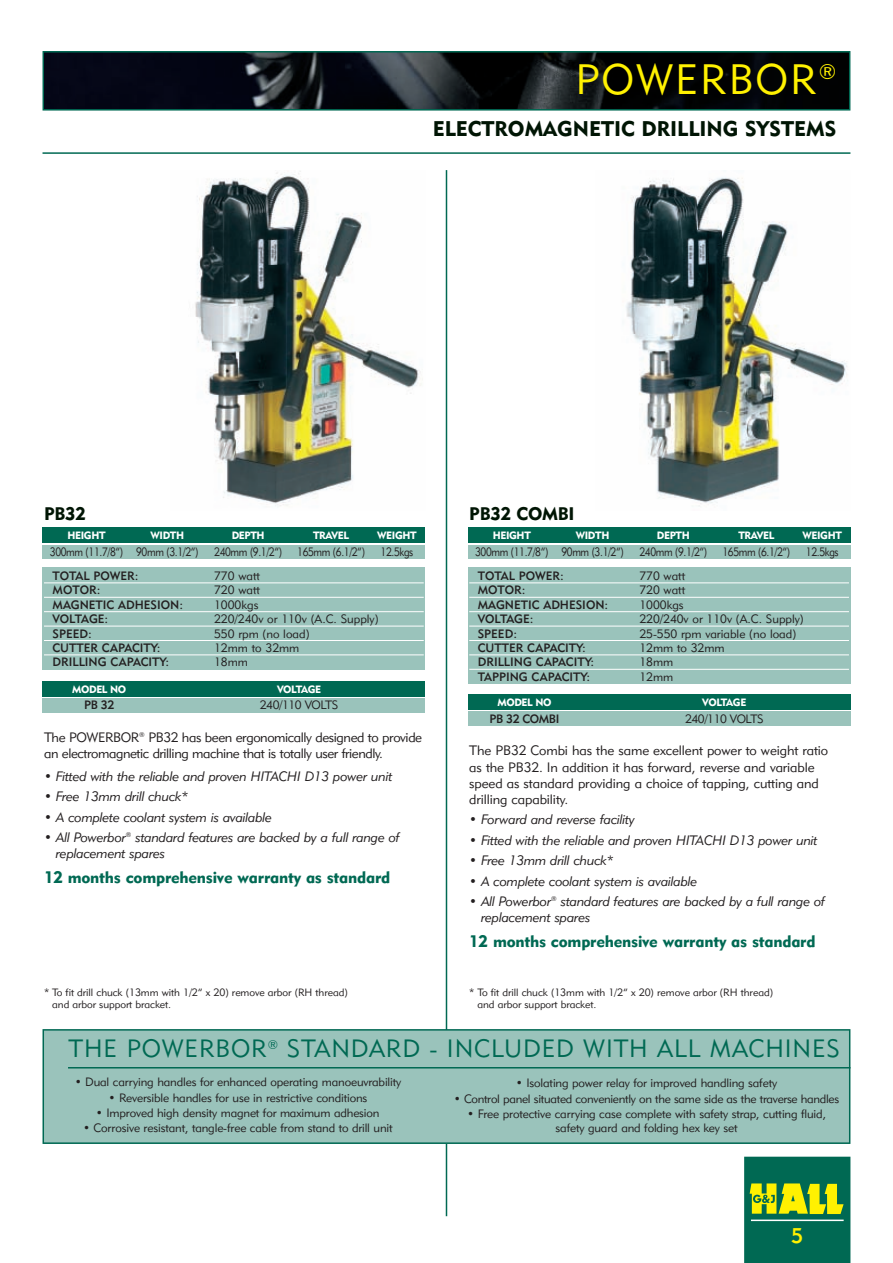
<style>
.page{position:relative;width:893px;height:1263px;background:#fff}
.page>*{position:absolute;margin:0;border:0;box-sizing:border-box;transform-origin:0 0}
.t1{font:42px "Geometric 415 BT Lite A";letter-spacing:.045em;color:#fff101}
.t2{font:24.75px "Geometric 415 BT Lite A";letter-spacing:.035em;color:#006953}
.t3{font:21px "Geometric 415 BT Black A";color:#001504}
.t4{font:21px "Geometric 415 BT Medium A";color:#fff101}
.t5{font:18px "Geometric 415 BT Black A";letter-spacing:-.01em;color:#001504}
.t6{font:16.5px "Geometric 415 BT Black A";letter-spacing:-.01em;color:#006953}
.t7{font:13.5px/16.2px "Geometric 415 BT Lite Italic A";letter-spacing:-.01em;color:#231f20}
.t8{font:13.5px/16.2px "Geometric 415 BT Lite A";letter-spacing:-.005em;color:#231f20}
.t9{font:13.5px/16.2px "Geometric 415 BT Lite A";letter-spacing:-.03em;color:#231f20}
.t10{font:12px/14.2px "Geometric 415 BT Lite A";letter-spacing:-.01em;color:#231f20;text-align:center}
.t11{font:12px "Geometric 415 BT Medium A";color:#231f20}
.t12{font:12px "Geometric 415 BT Lite A";letter-spacing:-.01em;color:#231f20;scale:.85 1}
.t13{font:12px "Geometric 415 BT Lite A";letter-spacing:-.035em;color:#231f20;scale:.85 1}
.t14{font:12px "Geometric 415 BT Lite A";letter-spacing:-.035em;color:#231f20}
.t15{font:12px "Geometric 415 BT Medium A";letter-spacing:-.035em;color:#231f20}
.t16{font:10.5px/12.6px "Geometric 415 BT Lite A";letter-spacing:-.005em;color:#231f20}
.t17{font:10.5px "Geometric 415 BT Black A";letter-spacing:-.035em;color:#fff}
</style>
<div class="page">
<img style="left:195px;top:171px;width:226px;height:335px">
<svg style="left:744px;top:1157px;width:106px;height:106px;background:#2d8145"></svg>
<hr style="left:751px;top:1219px;width:93px;height:2px;background:#fff">
<hr style="left:446px;top:170px;width:1px;height:1046px;background:#006953">
<img style="left:46px;top:54px;width:801px;height:54px">
<div style="left:43px;top:51px;width:807px;height:60px;border:2px solid #006953"></div>
<hr style="left:43px;top:152px;width:807px;height:2px;background:#006953">
<div style="left:43px;top:527px;width:382px;height:16px;background:#006953"></div>
<div style="left:43px;top:545px;width:382px;height:14px;background:#9ac3bb"></div>
<div style="left:43px;top:568px;width:382px;height:102px;background:#9ac3bb"></div>
<hr style="left:44px;top:582px;width:380px;height:1px;background:#fff">
<hr style="left:44px;top:597px;width:380px;height:1px;background:#fff">
<hr style="left:44px;top:611px;width:380px;height:1px;background:#fff">
<hr style="left:44px;top:626px;width:380px;height:1px;background:#fff">
<hr style="left:44px;top:640px;width:380px;height:1px;background:#fff">
<hr style="left:44px;top:654px;width:380px;height:1px;background:#fff">
<div style="left:42px;top:681px;width:383px;height:16px;background:#006953"></div>
<div style="left:42px;top:698px;width:383px;height:15px;background:#9ac3bb"></div>
<img style="left:626px;top:177px;width:221px;height:329px">
<div style="left:468px;top:527px;width:382px;height:16px;background:#006953"></div>
<div style="left:468px;top:545px;width:382px;height:14px;background:#9ac3bb"></div>
<div style="left:468px;top:568px;width:382px;height:116px;background:#9ac3bb"></div>
<hr style="left:469px;top:582px;width:380px;height:1px;background:#fff">
<hr style="left:469px;top:597px;width:380px;height:1px;background:#fff">
<hr style="left:469px;top:611px;width:380px;height:1px;background:#fff">
<hr style="left:469px;top:626px;width:380px;height:1px;background:#fff">
<hr style="left:469px;top:640px;width:380px;height:1px;background:#fff">
<hr style="left:469px;top:654px;width:380px;height:1px;background:#fff">
<hr style="left:469px;top:669px;width:380px;height:1px;background:#fff">
<div style="left:468px;top:694px;width:382px;height:16px;background:#006953"></div>
<div style="left:468px;top:712px;width:382px;height:14px;background:#9ac3bb"></div>
<div style="left:43px;top:1030px;width:807px;height:113px;background:#9ac3bb"></div>
<div style="left:43px;top:1029px;width:807px;height:115px;border:2px solid #006953"></div>
<hr style="left:68px;top:1067px;width:782px;height:1px;background:#006953">
<h1 class="t1" style="left:576px;top:65px;width:262px">POWERBOR<sup>®</sup></h1>
<h3 class="t3" style="left:433px;top:121px;width:405px">ELECTROMAGNETIC DRILLING SYSTEMS</h3>
<h3 class="t5" style="left:44px;top:508px;width:43px">PB32</h3>
<h3 class="t5" style="left:469px;top:508px;width:107px">PB32 COMBI</h3>
<p class="t17" style="left:68px;top:532px;width:40px">HEIGHT</p>
<p class="t17" style="left:151px;top:532px;width:35px">WIDTH</p>
<p class="t17" style="left:232px;top:532px;width:34px">DEPTH</p>
<p class="t17" style="left:313px;top:532px;width:37px">TRAVEL</p>
<p class="t17" style="left:377px;top:532px;width:41px">WEIGHT</p>
<p class="t17" style="left:493px;top:532px;width:40px">HEIGHT</p>
<p class="t17" style="left:576px;top:532px;width:35px">WIDTH</p>
<p class="t17" style="left:657px;top:532px;width:34px">DEPTH</p>
<p class="t17" style="left:738px;top:532px;width:37px">TRAVEL</p>
<p class="t17" style="left:802px;top:532px;width:41px">WEIGHT</p>
<p class="t13" style="left:50px;top:547px;width:176px">300mm (11.7/8”) 90mm (3.1/2”)</p>
<p class="t12" style="left:214px;top:547px;width:81px">240mm (9.1/2”)</p>
<p class="t12" style="left:297px;top:547px;width:81px">165mm (6.1/2”)</p>
<p class="t12" style="left:381px;top:547px;width:40px">12.5kgs</p>
<p class="t11" style="left:53px;top:571px;width:88px">TOTAL POWER:</p>
<p class="t10" style="left:214px;top:570px;width:47px">770 watt</p>
<p class="t11" style="left:53px;top:586px;width:49px">MOTOR:</p>
<p class="t10" style="left:214px;top:584px;width:47px">720 watt</p>
<p class="t11" style="left:53px;top:600px;width:132px">MAGNETIC ADHESION:</p>
<p class="t10" style="left:214px;top:599px;width:46px">1000kgs</p>
<p class="t11" style="left:53px;top:615px;width:57px">VOLTAGE:</p>
<p class="t10" style="left:214px;top:613px;width:166px">220/240v or 110v (A.C. Supply)</p>
<p class="t11" style="left:53px;top:629px;width:41px">SPEED:</p>
<p class="t10" style="left:214px;top:627px;width:97px">550 rpm (no load)</p>
<p class="t11" style="left:53px;top:643px;width:110px">CUTTER CAPACITY:</p>
<p class="t10" style="left:214px;top:642px;width:87px">12mm to 32mm</p>
<p class="t11" style="left:53px;top:658px;width:118px">DRILLING CAPACITY:</p>
<p class="t10" style="left:214px;top:656px;width:35px">18mm</p>
<p class="t13" style="left:475px;top:547px;width:176px">300mm (11.7/8”) 90mm (3.1/2”)</p>
<p class="t12" style="left:639px;top:547px;width:81px">240mm (9.1/2”)</p>
<p class="t12" style="left:722px;top:547px;width:81px">165mm (6.1/2”)</p>
<p class="t12" style="left:806px;top:547px;width:40px">12.5kgs</p>
<p class="t11" style="left:478px;top:571px;width:88px">TOTAL POWER:</p>
<p class="t10" style="left:639px;top:570px;width:47px">770 watt</p>
<p class="t11" style="left:478px;top:586px;width:49px">MOTOR:</p>
<p class="t10" style="left:639px;top:584px;width:47px">720 watt</p>
<p class="t11" style="left:478px;top:600px;width:132px">MAGNETIC ADHESION:</p>
<p class="t10" style="left:639px;top:599px;width:46px">1000kgs</p>
<p class="t11" style="left:478px;top:615px;width:57px">VOLTAGE:</p>
<p class="t10" style="left:639px;top:613px;width:166px">220/240v or 110v (A.C. Supply)</p>
<p class="t11" style="left:478px;top:629px;width:41px">SPEED:</p>
<p class="t10" style="left:639px;top:627px;width:158px">25-550 rpm variable (no load)</p>
<p class="t11" style="left:478px;top:643px;width:110px">CUTTER CAPACITY:</p>
<p class="t10" style="left:639px;top:642px;width:87px">12mm to 32mm</p>
<p class="t11" style="left:478px;top:658px;width:118px">DRILLING CAPACITY:</p>
<p class="t10" style="left:639px;top:656px;width:35px">18mm</p>
<p class="t11" style="left:478px;top:672px;width:114px">TAPPING CAPACITY:</p>
<p class="t10" style="left:639px;top:671px;width:35px">12mm</p>
<p class="t17" style="left:72px;top:685px;width:56px">MODEL NO</p>
<p class="t17" style="left:277px;top:685px;width:46px">VOLTAGE</p>
<p class="t9" style="left:44px;top:730px;width:380px">The POWERBOR<sup>®</sup> PB32 has been ergonomically designed to provide an electromagnetic drilling machine that is totally user friendly.</p>
<p class="t7" style="left:44px;top:769px;width:350px">• Fitted with the reliable and proven HITACHI D13 power unit</p>
<p class="t7" style="left:44px;top:790px;width:146px">• Free 13mm drill chuck*</p>
<p class="t7" style="left:44px;top:810px;width:230px">• A complete coolant system is available</p>
<p class="t7" style="left:56px;top:831px;width:346px;text-indent:-12px">• All Powerbor<sup>®</sup> standard features are backed by a full range of replacement spares</p>
<h3 class="t6" style="left:44px;top:871px;width:348px">12 months comprehensive warranty as standard</h3>
<p class="t11" style="left:84px;top:701px;width:32px">PB 32</p>
<p class="t14" style="left:260px;top:701px;width:80px">240/110 VOLTS</p>
<p class="t17" style="left:497px;top:698px;width:56px">MODEL NO</p>
<p class="t17" style="left:702px;top:698px;width:46px">VOLTAGE</p>
<p class="t8" style="left:469px;top:744px;width:360px">The PB32 Combi has the same excellent power to weight ratio as the PB32. In addition it has forward, reverse and variable speed as standard providing a choice of tapping, cutting and drilling capability.</p>
<p class="t7" style="left:469px;top:813px;width:167px">• Forward and reverse facility</p>
<p class="t7" style="left:469px;top:833px;width:350px">• Fitted with the reliable and proven HITACHI D13 power unit</p>
<p class="t7" style="left:469px;top:854px;width:146px">• Free 13mm drill chuck*</p>
<p class="t7" style="left:469px;top:874px;width:230px">• A complete coolant system is available</p>
<p class="t7" style="left:481px;top:895px;width:346px;text-indent:-12px">• All Powerbor<sup>®</sup> standard features are backed by a full range of replacement spares</p>
<h3 class="t6" style="left:469px;top:935px;width:348px">12 months comprehensive warranty as standard</h3>
<p class="t15" style="left:489px;top:714px;width:71px">PB 32 COMBI</p>
<p class="t14" style="left:685px;top:714px;width:80px">240/110 VOLTS</p>
<p class="t16" style="left:52px;top:987px;width:297px;text-indent:-8px">* To fit drill chuck (13mm with 1/2” x 20) remove arbor (RH thread) and arbor support bracket.</p>
<p class="t16" style="left:477px;top:987px;width:297px;text-indent:-8px">* To fit drill chuck (13mm with 1/2” x 20) remove arbor (RH thread) and arbor support bracket.</p>
<h2 class="t2" style="left:69px;top:1040px;width:773px">THE POWERBOR<sup>®</sup> STANDARD - INCLUDED WITH ALL MACHINES</h2>
<p class="t10" style="left:75px;top:1075px;width:328px">• Dual carrying handles for enhanced operating manoeuvrability</p>
<p class="t10" style="left:109px;top:1091px;width:260px">• Reversible handles for use in restrictive conditions</p>
<p class="t10" style="left:96px;top:1107px;width:285px">• Improved high density magnet for maximum adhesion</p>
<p class="t10" style="left:83px;top:1122px;width:311px">• Corrosive resistant, tangle-free cable from stand to drill unit</p>
<p class="t10" style="left:516px;top:1077px;width:263px">• Isolating power relay for improved handling safety</p>
<p class="t10" style="left:454px;top:1093px;width:387px">• Control panel situated conveniently on the same side as the traverse handles</p>
<p class="t10" style="left:467px;top:1108px;width:360px">• Free protective carrying case complete with safety strap, cutting fluid, safety guard and folding hex key set</p>
<h3 class="t4" style="left:791px;top:1228px;width:14px">5</h3>
</div>
